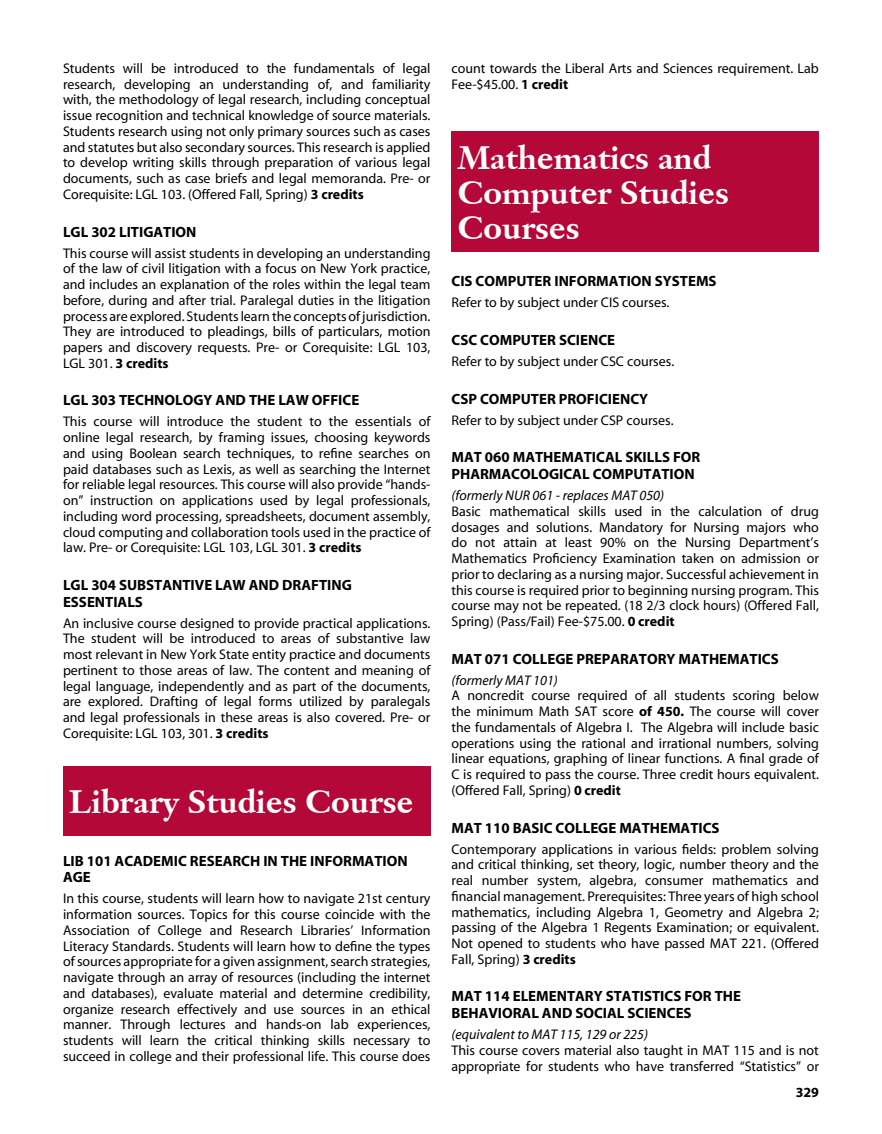
<style>
.page{position:relative;width:882px;height:1134px;background:#fff}
.page>*{position:absolute;margin:0;border:0;box-sizing:border-box;transform-origin:0 0}
.t1{font:700 32.38px/35px "Janson Text";color:#fff}
.t2{font:700 14.88px/16.6px "Myriad";color:#000}
.t3{font:14px/15.8px "Myriad";color:#000;text-align:justify}
.t4{font:italic 14px "Myriad";color:#000}
.t5{font:700 14px "Myriad";color:#000}
.s1{font-weight:700}
</style>
<div class="page">
<div style="left:63px;top:766px;width:367px;height:70px;background:#b30838"></div>
<div style="left:452px;top:131px;width:367px;height:121px;background:#b30838"></div>
<p class="t3" style="left:63px;top:61px;width:369px">Students will be introduced to the fundamentals of legal research, developing an understanding of, and familiarity with, the methodology of legal research, including conceptual issue recognition and technical knowledge of source materials.<br>Students research using not only primary sources such as cases and statutes but also secondary sources. This research is applied to develop writing skills through preparation of various legal documents, such as case briefs and legal memoranda. Pre- or Corequisite: LGL 103. (Offered Fall, Spring) <span class="s1">3 credits</span></p>
<p class="t2" style="left:63px;top:224px;width:135px">LGL 302 LITIGATION</p>
<p class="t3" style="left:63px;top:246px;width:369px">This course will assist students in developing an understanding of the law of civil litigation with a focus on New York practice, and includes an explanation of the roles within the legal team before, during and after trial. Paralegal duties in the litigation process are explored. Students learn the concepts of jurisdiction.<br>They are introduced to pleadings, bills of particulars, motion papers and discovery requests. Pre- or Corequisite: LGL 103, LGL 301. <span class="s1">3 credits</span></p>
<p class="t2" style="left:63px;top:393px;width:298px">LGL 303 TECHNOLOGY AND THE LAW OFFICE</p>
<p class="t3" style="left:63px;top:415px;width:369px">This course will introduce the student to the essentials of online legal research, by framing issues, choosing keywords and using Boolean search techniques, to refine searches on paid databases such as Lexis, as well as searching the Internet for reliable legal resources. This course will also provide “hands&shy;on” instruction on applications used by legal professionals, including word processing, spreadsheets, document assembly, cloud computing and collaboration tools used in the practice of law. Pre- or Corequisite: LGL 103, LGL 301. <span class="s1">3 credits</span></p>
<p class="t2" style="left:63px;top:577px;width:290px">LGL 304 SUBSTANTIVE LAW AND DRAFTING<br>ESSENTIALS</p>
<p class="t3" style="left:63px;top:616px;width:369px">An inclusive course designed to provide practical applications.<br>The student will be introduced to areas of substantive law most relevant in New York State entity practice and documents pertinent to those areas of law. The content and meaning of legal language, independently and as part of the documents, are explored. Drafting of legal forms utilized by paralegals and legal professionals in these areas is also covered. Pre- or Corequisite: LGL 103, 301. <span class="s1">3 credits</span></p>
<h1 class="t1" style="left:69px;top:784px;width:346px">Library Studies Course</h1>
<p class="t2" style="left:63px;top:853px;width:346px">LIB 101 ACADEMIC RESEARCH IN THE INFORMATION<br>AGE</p>
<p class="t3" style="left:63px;top:891px;width:369px">In this course, students will learn how to navigate 21st century information sources. Topics for this course coincide with the Association of College and Research Libraries’ Information Literacy Standards. Students will learn how to define the types of sources appropriate for a given assignment, search strategies, navigate through an array of resources (including the internet and databases), evaluate material and determine credibility, organize research effectively and use sources in an ethical manner. Through lectures and hands-on lab experiences, students will learn the critical thinking skills necessary to succeed in college and their professional life. This course does</p>
<p class="t3" style="left:452px;top:61px;width:369px">count towards the Liberal Arts and Sciences requirement. Lab<br>Fee-$45.00. <span class="s1">1 credit</span></p>
<h1 class="t1" style="left:458px;top:140px;width:273px">Mathematics and<br>Computer Studies<br>Courses</h1>
<p class="t2" style="left:452px;top:274px;width:267px">CIS COMPUTER INFORMATION SYSTEMS</p>
<p class="t3" style="left:452px;top:296px;width:220px">Refer to by subject under CIS courses.</p>
<p class="t2" style="left:452px;top:332px;width:165px">CSC COMPUTER SCIENCE</p>
<p class="t3" style="left:452px;top:354px;width:224px">Refer to by subject under CSC courses.</p>
<p class="t2" style="left:452px;top:391px;width:198px">CSP COMPUTER PROFICIENCY</p>
<p class="t3" style="left:452px;top:413px;width:224px">Refer to by subject under CSP courses.</p>
<p class="t2" style="left:452px;top:450px;width:250px">MAT 060 MATHEMATICAL SKILLS FOR<br>PHARMACOLOGICAL COMPUTATION</p>
<p class="t4" style="left:452px;top:488px;width:214px">(formerly NUR 061 - replaces MAT 050)</p>
<p class="t3" style="left:452px;top:504px;width:369px">Basic mathematical skills used in the calculation of drug dosages and solutions. Mandatory for Nursing majors who do not attain at least 90% on the Nursing Department’s Mathematics Proficiency Examination taken on admission or prior to declaring as a nursing major. Successful achievement in this course is required prior to beginning nursing program. This course may not be repeated. (18 2/3 clock hours) (Offered Fall, Spring) (Pass/Fail) Fee-$75.00. <span class="s1">0 credit</span></p>
<p class="t2" style="left:452px;top:651px;width:329px">MAT 071 COLLEGE PREPARATORY MATHEMATICS</p>
<p class="t4" style="left:452px;top:673px;width:108px">(formerly MAT 101)</p>
<p class="t3" style="left:452px;top:688px;width:369px">A noncredit course required of all students scoring below the minimum Math SAT score <span class="s1">of 450.</span> The course will cover the fundamentals of Algebra I. The Algebra will include basic operations using the rational and irrational numbers, solving linear equations, graphing of linear functions. A final grade of C is required to pass the course. Three credit hours equivalent. (Offered Fall, Spring) <span class="s1">0 credit</span></p>
<p class="t2" style="left:452px;top:820px;width:270px">MAT 110 BASIC COLLEGE MATHEMATICS</p>
<p class="t3" style="left:452px;top:842px;width:369px">Contemporary applications in various fields: problem solving and critical thinking, set theory, logic, number theory and the real number system, algebra, consumer mathematics and financial management. Prerequisites: Three years of high school mathematics, including Algebra 1, Geometry and Algebra 2; passing of the Algebra 1 Regents Examination; or equivalent.<br>Not opened to students who have passed MAT 221. (Offered Fall, Spring) <span class="s1">3 credits</span></p>
<p class="t2" style="left:452px;top:989px;width:291px">MAT 114 ELEMENTARY STATISTICS FOR THE<br>BEHAVIORAL AND SOCIAL SCIENCES</p>
<p class="t4" style="left:452px;top:1027px;width:198px">(equivalent to MAT 115, 129 or 225)</p>
<p class="t3" style="left:452px;top:1043px;width:369px">This course covers material also taught in MAT 115 and is not appropriate for students who have transferred “Statistics” or</p>
<p class="t5" style="left:796px;top:1085px;width:25px">329</p>
</div>
